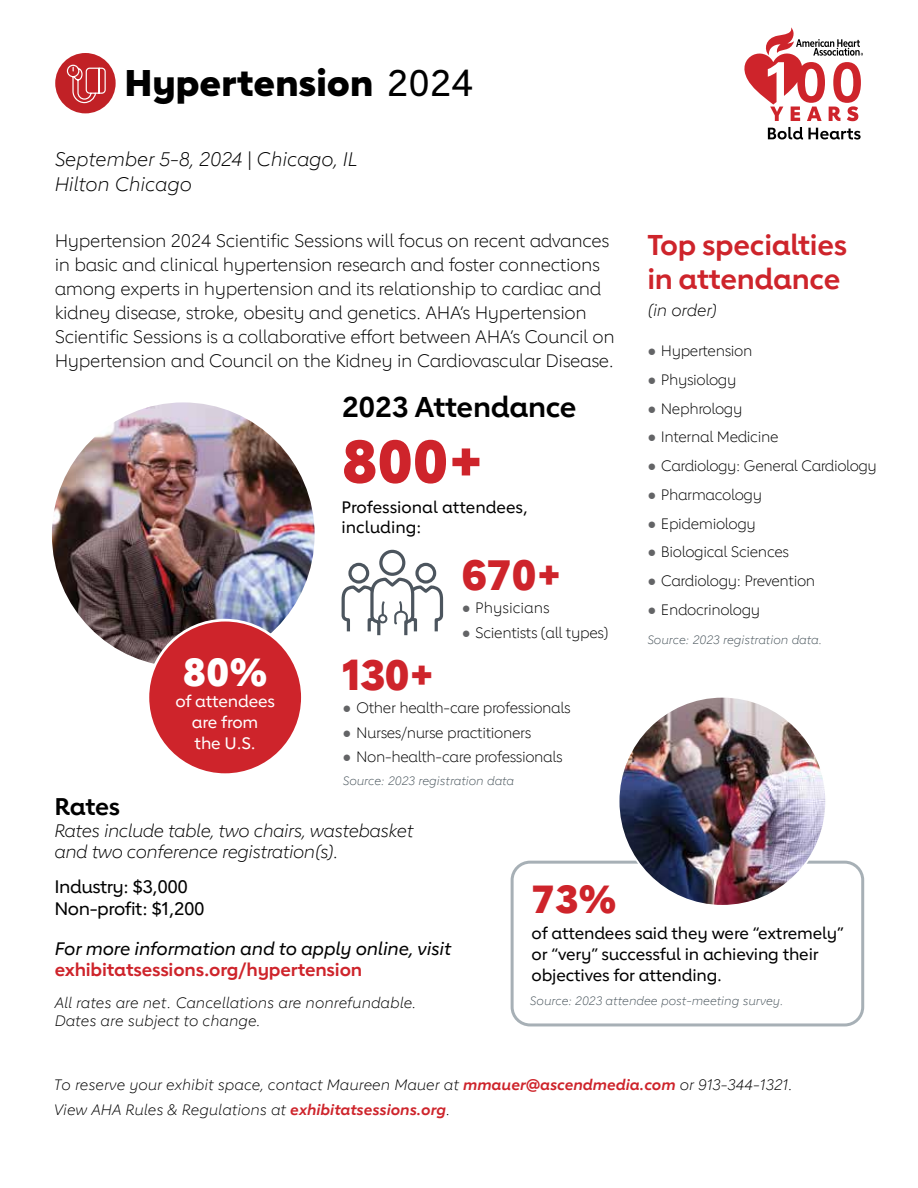
<style>
.page{position:relative;width:918px;height:1188px;background:#fff}
.page>*{position:absolute;margin:0;border:0;box-sizing:border-box;transform-origin:0 0}
.t1{font:800 60px "Lub Dub";color:#ce242b}
.t2{font:800 42.3px "Lub Dub";letter-spacing:-.015em;color:#ce242b}
.t3{font:800 39px "Lub Dub";color:#fff}
.t4{font:800 39px "Lub Dub";color:#ce242b}
.t5{font:500 37.5px "Lub Dub";color:#000}
.t6{font:800 36.6px "Lub Dub";color:#000}
.t7{font:700 28.5px/34.5px "Lub Dub";letter-spacing:-.01em;color:#ce242b}
.t8{font:700 28.5px "Lub Dub";letter-spacing:-.01em;color:#000}
.t9{font:700 24px "Lub Dub";letter-spacing:-.01em;color:#000}
.t10{font:italic 300 19.5px/25.5px "Lub Dub";letter-spacing:-.01em;color:#000}
.t11{font:300 18px/24px "Lub Dub";letter-spacing:-.02em;color:#000}
.t12{font:italic 300 18px/21.6px "Lub Dub";letter-spacing:-.025em;color:#000}
.t13{font:italic 500 18px "Lub Dub";letter-spacing:-.01em;color:#000}
.t14{font:700 18px "Lub Dub";letter-spacing:-.01em;color:#ce242b}
.t15{font:500 18px/21.6px "Lub Dub";letter-spacing:-.025em;color:#000}
.t16{font:500 16.5px/21px "Lub Dub";letter-spacing:-.01em;color:#000}
.t17{font:500 16.5px/21px "Lub Dub";letter-spacing:-.01em;color:#fff;text-align:center}
.t18{font:italic 300 16.5px "Lub Dub";letter-spacing:-.01em;color:#000}
.t19{font:300 15px "Lub Dub";letter-spacing:-.025em;color:#000}
.t20{font:italic 300 15px/18px "Lub Dub";color:#000}
.t21{font:300 15px "Lub Dub";color:#000}
.t22{font:italic 300 12px "Lub Dub";color:#48545b}
.s1{font-weight:500}
.s2{font-weight:500;font-size:36.75px}
.s3{font-family:"Arial";font-weight:400;color:#636466}
.s4{font-weight:700;color:#ce242b}
</style>
<div class="page">
<div style="left:55px;top:53px;width:61px;height:60px;background:#c12126;border-radius:50%"></div>
<svg style="left:66px;top:64px;width:40px;height:40px"></svg>
<img style="left:52px;top:402px;width:263px;height:262px">
<svg style="left:768px;top:127px;width:93px;height:13px"></svg>
<svg style="left:744px;top:27px;width:119px;height:94px"></svg>
<div style="left:148px;top:620px;width:154px;height:155px;background:#ce242b;border-radius:50%"></div>
<div style="left:147px;top:619px;width:157px;height:157px;border:3px solid #fff;border-radius:50%"></div>
<svg style="left:341px;top:549px;width:103px;height:87px"></svg>
<div style="left:511px;top:861px;width:353px;height:165px;border:3px solid #a7b0b6;border-radius:18px"></div>
<img style="left:619px;top:699px;width:207px;height:205px">
<h3 class="t6" style="left:124px;top:60px;width:350px">Hypertension <span class="s1">2022</span><span class="s2">3</span></h3>
<h3 class="t5" style="left:451px;top:61px;width:23px">4</h3>
<p class="t10" style="left:55px;top:146px;width:304px">September 5-8, 2024 | Chicago, IL<br>Hilton Chicago</p>
<p class="t11" style="left:55px;top:228px;width:562px">Hypertension 2024 Scientific Sessions will focus on recent advances in basic and clinical hypertension research and foster connections among experts in hypertension and its relationship to cardiac and kidney disease, stroke, obesity and genetics. AHA’s Hypertension Scientific Sessions is a collaborative effort between AHA’s Council on Hypertension and Council on the Kidney in Cardiovascular Disease.</p>
<h3 class="t8" style="left:342px;top:390px;width:236px">2023 Attendance</h3>
<h1 class="t1" style="left:342px;top:425px;width:144px">800+</h1>
<p class="t16" style="left:342px;top:497px;width:188px;line-height:19.8px">Professional attendees, including:</p>
<h2 class="t2" style="left:462px;top:549px;width:102px">670+</h2>
<h3 class="t3" style="left:183px;top:649px;width:86px">80%</h3>
<p class="t17" style="left:175px;top:691px;width:101px">of attendees are from<br>the U.S.</p>
<h2 class="t2" style="left:342px;top:649px;width:94px">130+</h2>
<p class="t21" style="left:462px;top:599px;width:89px"><span class="s3">●</span> Physicians</p>
<p class="t19" style="left:462px;top:624px;width:148px"><span class="s3">●</span> Scientists (all types)</p>
<p class="t19" style="left:343px;top:699px;width:230px"><span class="s3">●</span> Other health-care professionals</p>
<p class="t19" style="left:343px;top:724px;width:190px"><span class="s3">●</span> Nurses/nurse practitioners</p>
<p class="t19" style="left:343px;top:748px;width:222px"><span class="s3">●</span> Non-health-care professionals</p>
<p class="t22" style="left:343px;top:774px;width:173px">Source: 2023 registration data</p>
<h3 class="t7" style="left:647px;top:227px;width:201px">Top specialties in attendance</h3>
<p class="t18" style="left:647px;top:301px;width:71px">(in order)</p>
<p class="t19" style="left:647px;top:342px;width:107px"><span class="s3">●</span> Hypertension</p>
<p class="t19" style="left:647px;top:371px;width:91px"><span class="s3">●</span> Physiology</p>
<p class="t19" style="left:647px;top:400px;width:97px"><span class="s3">●</span> Nephrology</p>
<p class="t19" style="left:647px;top:428px;width:133px"><span class="s3">●</span> Internal Medicine</p>
<p class="t19" style="left:647px;top:457px;width:231px"><span class="s3">●</span> Cardiology: General Cardiology</p>
<p class="t19" style="left:647px;top:486px;width:116px"><span class="s3">●</span> Pharmacology</p>
<p class="t19" style="left:647px;top:514px;width:110px"><span class="s3">●</span> Epidemiology</p>
<p class="t19" style="left:647px;top:543px;width:143px"><span class="s3">●</span> Biological Sciences</p>
<p class="t19" style="left:647px;top:572px;width:169px"><span class="s3">●</span> Cardiology: Prevention</p>
<p class="t19" style="left:647px;top:601px;width:114px"><span class="s3">●</span> Endocrinology</p>
<p class="t22" style="left:647px;top:633px;width:176px">Source: 2023 registration data.</p>
<h3 class="t9" style="left:54px;top:792px;width:67px">Rates</h3>
<p class="t12" style="left:54px;top:819px;width:361px">Rates include table, two chairs, wastebasket and two conference registration(s).</p>
<p class="t15" style="left:54px;top:876px;width:152px">Industry: $3,000<br>Non-profit: $1,200</p>
<p class="t13" style="left:55px;top:938px;width:398px">For more information and to apply online, visit</p>
<p class="t14" style="left:55px;top:959px;width:309px">exhibitatsessions.org/hypertension</p>
<p class="t20" style="left:55px;top:993px;width:363px">All rates are net. Cancellations are nonrefundable.<br>Dates are subject to change.</p>
<h3 class="t4" style="left:532px;top:875px;width:86px">73%</h3>
<p class="t16" style="left:532px;top:922px;width:314px">of attendees said they were “extremely” or “very” successful in achieving their objectives for attending.</p>
<p class="t22" style="left:530px;top:994px;width:255px">Source: 2023 attendee post-meeting survey.</p>
<p class="t20" style="left:54px;top:1072px;width:741px;line-height:24.8px">To reserve your exhibit space, contact Maureen Mauer at <span class="s4">mmauer@ascendmedia.com</span> or 913-344-1321.<br>View AHA Rules &amp; Regulations at <span class="s4">exhibitatsessions.org</span>.</p>
</div>
